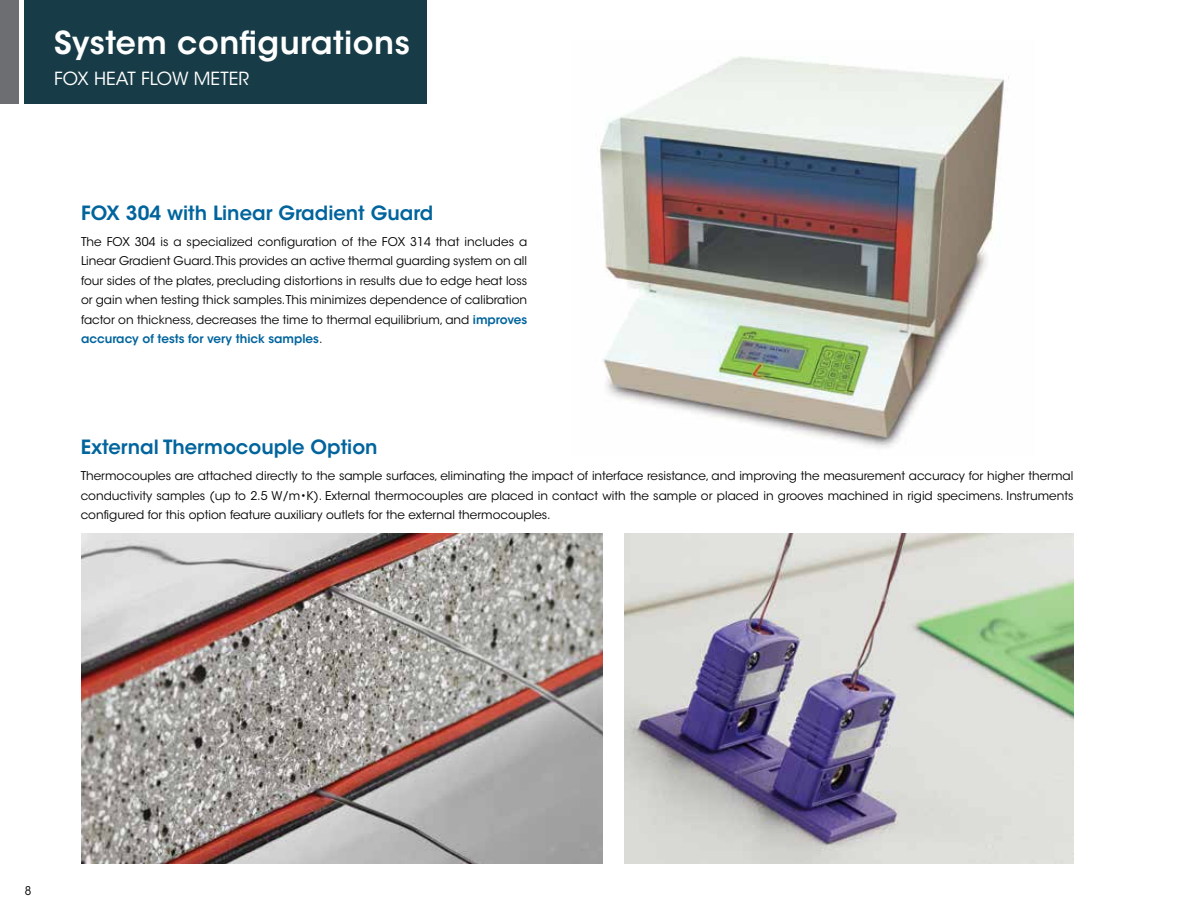
<style>
.page{position:relative;width:1188px;height:918px;background:#fff}
.page>*{position:absolute;margin:0;border:0;box-sizing:border-box;transform-origin:0 0}
.t1{font:600 31.5px "ITC Avant Garde Std";letter-spacing:.015em;color:#fff}
.t2{font:600 19.5px "ITC Avant Garde Std";color:#00649d}
.t3{font:18px "ITC Avant Garde Std";letter-spacing:.005em;color:#fff}
.t4{font:12px/19.5px "ITC Avant Garde Std";color:#000;text-align:justify}
.t5{font:12px "ITC Avant Garde Std";color:#000;scale:.95 1}
.s1{font-weight:600;color:#00649d}
</style>
<div class="page">
<hr style="left:1187px;top:864px;width:1px;height:54px;background:#183c47">
<img style="left:598px;top:56px;width:411px;height:392px">
<div style="left:24px;top:0;width:403px;height:104px;background:#183c47"></div>
<div style="left:0;top:0;width:19px;height:104px;background:#6d6e71"></div>
<img style="left:81px;top:533px;width:522px;height:331px">
<img style="left:624px;top:533px;width:450px;height:331px">
<h1 class="t1" style="left:54px;top:22px;width:357px">System configurations</h1>
<h3 class="t3" style="left:54px;top:68px;width:63px">FOX Heat</h3>
<h3 class="t3" style="left:141px;top:68px;width:65px">Flow Mete</h3>
<h3 class="t3" style="left:239px;top:68px;width:12px">r</h3>
<h2 class="t2" style="left:81px;top:200px;width:354px">FOX 304 with Linear Gradient Guard</h2>
<p class="t4" style="left:81px;top:232px;width:448px">The FOX 304 is a specialized configuration of the FOX 314 that includes a Linear Gradient Guard.This provides an active thermal guarding system on all four sides of the plates, precluding distortions in results due to edge heat loss or gain when testing thick samples.This minimizes dependence of calibration factor on thickness, decreases the time to thermal equilibrium, and <span class="s1">improves accuracy of tests for very thick samples</span>.</p>
<h2 class="t2" style="left:81px;top:435px;width:298px">External Thermocouple Option</h2>
<p class="t4" style="left:81px;top:466px;width:994px">Thermocouples are attached directly to the sample surfaces, eliminating the impact of interface resistance, and improving the measurement accuracy for higher thermal conductivity samples (up to 2.5 W/m•K). External thermocouples are placed in contact with the sample or placed in grooves machined in rigid specimens. Instruments configured for this option feature auxiliary outlets for the external thermocouples.</p>
<p class="t5" style="left:25px;top:884px;width:8px">8</p>
</div>
